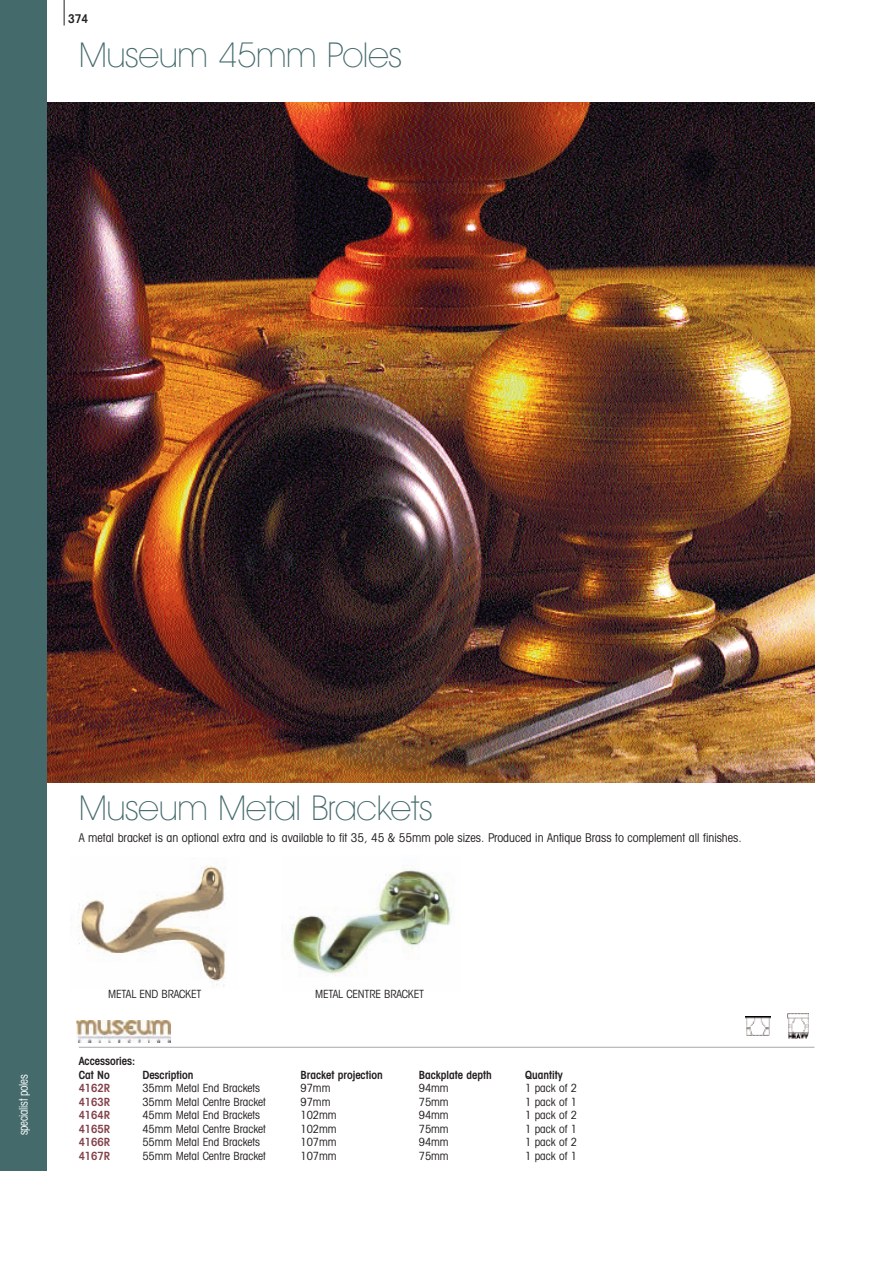
<style>
.page{position:relative;width:893px;height:1263px;background:#fff}
.page>*{position:absolute;margin:0;border:0;box-sizing:border-box;transform-origin:0 0}
.t1{font:200 34.5px "Avant Garde IT Cby BT";letter-spacing:-.01em;color:#446a6b}
.t2{font:condensed 12px "Avant Garde IT Cby BT";color:#231f20}
.t3{font:condensed 12px "Avant Garde IT Cby BT";letter-spacing:-.02em;color:#fff;scale:.9 1}
.t4{font:600 condensed 12px "Avant Garde IT Cby BT";color:#231f20}
.t5{font:condensed 11.25px "Avant Garde IT Cby BT";color:#231f20}
.t6{font:600 condensed 11.25px/13.5px "Avant Garde IT Cby BT";color:#231f20}
.t7{font:600 condensed 11.25px "Avant Garde IT Cby BT";color:#83404a}
</style>
<div class="page">
<img style="left:47px;top:102px;width:767px;height:680px">
<img style="left:78px;top:866px;width:148px;height:120px">
<img style="left:291px;top:866px;width:161px;height:109px">
<img style="left:787px;top:1013px;width:22px;height:25px">
<img style="left:746px;top:1017px;width:25px;height:18px">
<hr style="left:79px;top:1047px;width:735px;height:1px;background:#a8a9ad">
<img style="left:76px;top:1021px;width:94px;height:22px">
<svg style="left:64px;top:0;width:1px;height:26px"></svg>
<div style="left:0;top:0;width:47px;height:1170px;background:#446a6b"></div>
<p class="t4" style="left:68px;top:15px;width:22px">374</p>
<h1 class="t1" style="left:79px;top:43px;width:325px">Museum 45mm Poles</h1>
<h1 class="t1" style="left:79px;top:795px;width:355px">Museum Metal Brackets</h1>
<p class="t2" style="left:79px;top:834px;width:664px">A metal bracket is an optional extra and is available to fit 35, 45 &amp; 55mm pole sizes. Produced in Antique Brass to complement all finishes.</p>
<p class="t3" style="left:19px;top:1135px;width:69px;rotate:-90deg">specialist poles</p>
<p class="t5" style="left:108px;top:990px;width:95px">METAL END BRACKET</p>
<p class="t5" style="left:315px;top:990px;width:111px">METAL CENTRE BRACKET</p>
<p class="t6" style="left:79px;top:1055px;width:58px">Accessories:<br>Cat No</p>
<p class="t6" style="left:142px;top:1069px;width:53px">Description</p>
<p class="t6" style="left:301px;top:1069px;width:84px">Bracket projection</p>
<p class="t6" style="left:419px;top:1069px;width:74px">Backplate depth</p>
<p class="t6" style="left:525px;top:1069px;width:39px">Quantity</p>
<p class="t7" style="left:79px;top:1084px;width:33px">4162R</p>
<p class="t5" style="left:142px;top:1084px;width:119px">35mm Metal End Brackets</p>
<p class="t5" style="left:301px;top:1084px;width:31px">97mm</p>
<p class="t5" style="left:419px;top:1084px;width:31px">94mm</p>
<p class="t5" style="left:525px;top:1084px;width:53px">1 pack of 2</p>
<p class="t7" style="left:79px;top:1097px;width:33px">4163R</p>
<p class="t5" style="left:142px;top:1097px;width:125px">35mm Metal Centre Bracket</p>
<p class="t5" style="left:301px;top:1097px;width:31px">97mm</p>
<p class="t5" style="left:419px;top:1097px;width:31px">75mm</p>
<p class="t5" style="left:525px;top:1097px;width:53px">1 pack of 1</p>
<p class="t7" style="left:79px;top:1111px;width:33px">4164R</p>
<p class="t5" style="left:142px;top:1111px;width:119px">45mm Metal End Brackets</p>
<p class="t5" style="left:301px;top:1111px;width:38px">102mm</p>
<p class="t5" style="left:419px;top:1111px;width:31px">94mm</p>
<p class="t5" style="left:525px;top:1111px;width:53px">1 pack of 2</p>
<p class="t7" style="left:79px;top:1124px;width:33px">4165R</p>
<p class="t5" style="left:142px;top:1124px;width:125px">45mm Metal Centre Bracket</p>
<p class="t5" style="left:301px;top:1124px;width:38px">102mm</p>
<p class="t5" style="left:419px;top:1124px;width:31px">75mm</p>
<p class="t5" style="left:525px;top:1124px;width:53px">1 pack of 1</p>
<p class="t7" style="left:79px;top:1138px;width:33px">4166R</p>
<p class="t5" style="left:142px;top:1138px;width:119px">55mm Metal End Brackets</p>
<p class="t5" style="left:301px;top:1138px;width:38px">107mm</p>
<p class="t5" style="left:419px;top:1138px;width:31px">94mm</p>
<p class="t5" style="left:525px;top:1138px;width:53px">1 pack of 2</p>
<p class="t7" style="left:79px;top:1151px;width:33px">4167R</p>
<p class="t5" style="left:142px;top:1151px;width:125px">55mm Metal Centre Bracket</p>
<p class="t5" style="left:301px;top:1151px;width:38px">107mm</p>
<p class="t5" style="left:419px;top:1151px;width:31px">75mm</p>
<p class="t5" style="left:525px;top:1151px;width:53px">1 pack of 1</p>
</div>
